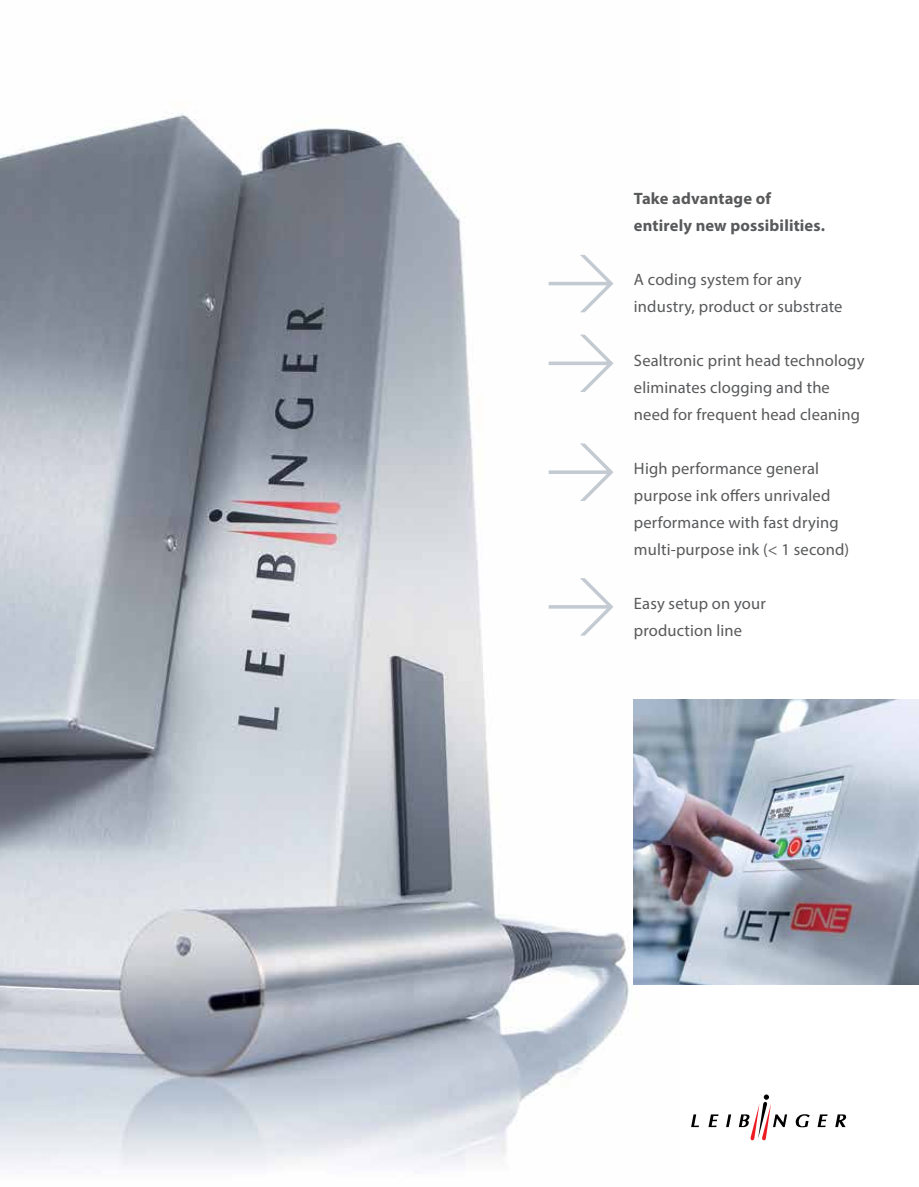
<style>
.page{position:relative;width:919px;height:1187px;background:#fff}
.page>*{position:absolute;margin:0;border:0;box-sizing:border-box;transform-origin:0 0}
.t1{font:300 71.1px/79.7px "DINCE";color:#748596}
.t2{font:16.5px/27px "Myriad Pro";letter-spacing:.01em;color:#58595b}
.t3{font:700 16.5px/27px "Myriad Pro";letter-spacing:.01em;color:#58595b}
</style>
<div class="page">
<img style="left:0;top:113px;width:678px;height:1055px">
<img style="left:634px;top:699px;width:284px;height:285px">
<svg style="left:726px;top:1114px;width:5px;height:12px"></svg>
<svg style="left:708px;top:1114px;width:10px;height:12px"></svg>
<svg style="left:691px;top:1114px;width:8px;height:12px"></svg>
<svg style="left:817px;top:1114px;width:10px;height:12px"></svg>
<svg style="left:835px;top:1114px;width:11px;height:12px"></svg>
<svg style="left:738px;top:1094px;width:49px;height:47px"></svg>
<svg style="left:795px;top:1114px;width:14px;height:13px"></svg>
<h1 class="t1" style="left:544px;top:236px;width:74px">&gt; &gt;</h1>
<h1 class="t1" style="left:544px;top:424px;width:74px">&gt;</h1>
<h1 class="t1" style="left:544px;top:559px;width:74px">&gt;</h1>
<p class="t3" style="left:634px;top:184px;width:192px">Take advantage of entirely new possibilities.</p>
<p class="t2" style="left:634px;top:265px;width:210px">A coding system for any industry, product or substrate</p>
<p class="t2" style="left:634px;top:346px;width:232px">Sealtronic print head technology eliminates clogging and the need for frequent head cleaning</p>
<p class="t2" style="left:634px;top:454px;width:217px">High performance general purpose ink offers unrivaled performance with fast drying multi-purpose ink (&lt; 1 second)</p>
<p class="t2" style="left:634px;top:589px;width:133px">Easy setup on your production line</p>
</div>
